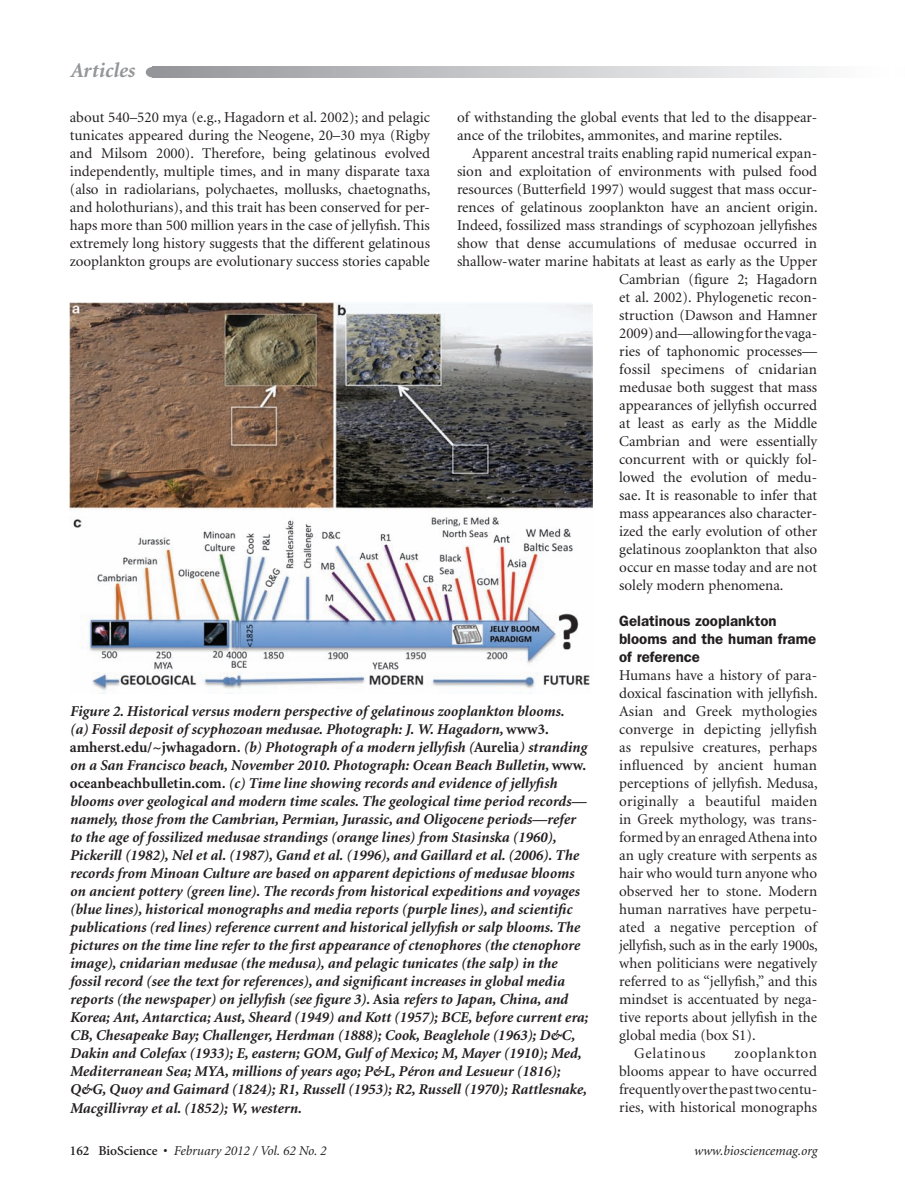
<style>
.page{position:relative;width:905px;height:1202px;background:#fff}
.page>*{position:absolute;margin:0;border:0;box-sizing:border-box;transform-origin:0 0}
.t1{font:italic 700 21px "Minion";color:#939598}
.t2{font:15px/18px "Minion";color:#231f20;text-align:justify}
.t3{font:italic 700 15px/18px "Minion";color:#231f20}
.t4{font:600 15px "Franklin Gothic";color:#231f20}
.t5{font:15px "Minion";letter-spacing:-.02em;color:#231f20}
.t6{font:15px "Minion";letter-spacing:.045em;color:#231f20}
.t7{font:italic 13.5px "Minion";color:#231f20}
.s1{font-style:normal}
.s2{font-weight:600;font-style:normal}
</style>
<div class="page">
<svg style="left:155px;top:67px;width:656px;height:10px"></svg>
<div style="left:146px;top:67px;width:13px;height:10px;background:#939598;border-radius:50%"></div>
<img style="left:70px;top:302px;width:522px;height:391px">
<p class="t1" style="left:70px;top:60px;width:66px">Articles</p>
<p class="t2" style="left:457px;top:108px;width:361px">of withstanding the global events that led to the disappear-</p>
<p class="t2" style="left:457px;top:126px;width:327px">ance of the trilobites, ammonites, and marine reptiles.</p>
<p class="t2" style="left:472px;top:144px;width:346px">Apparent ancestral traits enabling rapid numerical expan-</p>
<p class="t2" style="left:457px;top:162px;width:361px">sion and exploitation of environments with pulsed food</p>
<p class="t2" style="left:457px;top:180px;width:361px">resources (Butterfield 1997) would suggest that mass occur-</p>
<p class="t2" style="left:457px;top:198px;width:362px">rences of gelatinous zooplankton have an ancient origin.</p>
<p class="t2" style="left:457px;top:216px;width:362px">Indeed, fossilized mass strandings of scyphozoan jellyfishes</p>
<p class="t2" style="left:457px;top:234px;width:361px">show that dense accumulations of medusae occurred in</p>
<p class="t2" style="left:457px;top:252px;width:362px">shallow-water marine habitats at least as early as the Upper</p>
<p class="t2" style="left:619px;top:270px;width:199px">Cambrian (figure 2; Hagadorn</p>
<p class="t2" style="left:619px;top:288px;width:199px">et al. 2002). Phylogenetic recon-</p>
<p class="t2" style="left:619px;top:306px;width:199px">struction (Dawson and Hamner</p>
<p class="t2" style="left:619px;top:324px;width:199px">2009) and—allowing for the vaga-</p>
<p class="t2" style="left:619px;top:342px;width:199px">ries of taphonomic processes—</p>
<p class="t2" style="left:619px;top:360px;width:199px">fossil specimens of cnidarian</p>
<p class="t2" style="left:619px;top:378px;width:199px">medusae both suggest that mass</p>
<p class="t2" style="left:619px;top:396px;width:199px">appearances of jellyfish occurred</p>
<p class="t2" style="left:619px;top:414px;width:199px">at least as early as the Middle</p>
<p class="t2" style="left:619px;top:432px;width:199px">Cambrian and were essentially</p>
<p class="t2" style="left:619px;top:450px;width:199px">concurrent with or quickly fol-</p>
<p class="t2" style="left:619px;top:468px;width:199px">lowed the evolution of medu-</p>
<p class="t2" style="left:619px;top:486px;width:199px">sae. It is reasonable to infer that</p>
<p class="t2" style="left:619px;top:504px;width:199px">mass appearances also character-</p>
<p class="t2" style="left:619px;top:522px;width:199px">ized the early evolution of other</p>
<p class="t2" style="left:619px;top:540px;width:199px">gelatinous zooplankton that also</p>
<p class="t2" style="left:619px;top:558px;width:199px">occur en masse today and are not</p>
<p class="t2" style="left:619px;top:576px;width:166px">solely modern phenomena.</p>
<p class="t4" style="left:619px;top:611px;width:159px">Gelatinous zooplankton</p>
<p class="t4" style="left:619px;top:629px;width:198px">blooms and the human frame</p>
<p class="t4" style="left:619px;top:647px;width:82px">of reference</p>
<p class="t2" style="left:619px;top:666px;width:199px">Humans have a history of para-</p>
<p class="t2" style="left:619px;top:684px;width:200px">doxical fascination with jellyfish.</p>
<p class="t2" style="left:619px;top:702px;width:199px">Asian and Greek mythologies</p>
<p class="t2" style="left:619px;top:720px;width:199px">converge in depicting jellyfish</p>
<p class="t2" style="left:619px;top:738px;width:199px">as repulsive creatures, perhaps</p>
<p class="t2" style="left:619px;top:756px;width:199px">influenced by ancient human</p>
<p class="t2" style="left:619px;top:774px;width:200px">perceptions of jellyfish. Medusa,</p>
<p class="t2" style="left:619px;top:792px;width:199px">originally a beautiful maiden</p>
<p class="t2" style="left:619px;top:810px;width:199px">in Greek mythology, was trans-</p>
<p class="t2" style="left:619px;top:828px;width:199px">formed by an enraged Athena into</p>
<p class="t2" style="left:619px;top:846px;width:199px">an ugly creature with serpents as</p>
<p class="t2" style="left:619px;top:864px;width:199px">hair who would turn anyone who</p>
<p class="t2" style="left:619px;top:882px;width:199px">observed her to stone. Modern</p>
<p class="t2" style="left:619px;top:900px;width:199px">human narratives have perpetu-</p>
<p class="t2" style="left:619px;top:918px;width:199px">ated a negative perception of</p>
<p class="t5" style="left:619px;top:937px;width:200px">jellyfish, such as in the early 1900s,</p>
<p class="t2" style="left:619px;top:954px;width:199px">when politicians were negatively</p>
<p class="t2" style="left:619px;top:972px;width:199px">referred to as “jellyfish,” and this</p>
<p class="t2" style="left:619px;top:990px;width:199px">mindset is accentuated by nega-</p>
<p class="t2" style="left:619px;top:1008px;width:199px">tive reports about jellyfish in the</p>
<p class="t2" style="left:619px;top:1026px;width:138px">global media (box S1).</p>
<p class="t6" style="left:634px;top:1045px;width:73px">Gelatinous</p>
<p class="t2" style="left:70px;top:108px;width:362px">about 540–520 mya (e.g., Hagadorn et al. 2002); and pelagic tunicates appeared during the Neogene, 20–30 mya (Rigby and Milsom 2000). Therefore, being gelatinous evolved independently, multiple times, and in many disparate taxa (also in radiolarians, polychaetes, mollusks, chaetognaths, and holothurians), and this trait has been conserved for per&shy;haps more than 500 million years in the case of jellyfish. This extremely long history suggests that the different gelatinous zooplankton groups are evolutionary success stories capable</p>
<p class="t3" style="left:70px;top:703px;width:519px">Figure 2. Historical versus modern perspective of gelatinous zooplankton blooms.<br>(a) Fossil deposit of scyphozoan medusae. Photograph: J. W. Hagadorn, <span class="s1">www3. amherst.edu/~jwhagadorn</span>. (b) Photograph of a modern jellyfish (<span class="s1">Aurelia</span>) stranding on a San Francisco beach, November 2010. Photograph: Ocean Beach Bulletin, <span class="s1">www. oceanbeachbulletin.com</span>. (c) Time line showing records and evidence of jellyfish blooms over geological and modern time scales. The geological time period records— namely, those from the Cambrian, Permian, Jurassic, and Oligocene periods—refer to the age of fossilized medusae strandings (orange lines) from Stasinska (1960), Pickerill (1982), Nel et al. (1987), Gand et al. (1996), and Gaillard et al. (2006). The records from Minoan Culture are based on apparent depictions of medusae blooms on ancient pottery (green line). The records from historical expeditions and voyages (blue lines), historical monographs and media reports (purple lines), and scientific publications (red lines) reference current and historical jellyfish or salp blooms. The pictures on the time line refer to the first appearance of ctenophores (the ctenophore image), cnidarian medusae (the medusa), and pelagic tunicates (the salp) in the fossil record (see the text for references), and significant increases in global media reports (the newspaper) on jellyfish (see figure 3). <span class="s1">Asia</span> refers to Japan, China, and Korea; Ant, Antarctica; Aust, Sheard (1949) and Kott (1957); BCE, before current era; CB, Chesapeake Bay; Challenger, Herdman (1888); Cook, Beaglehole (1963); D&amp;C, Dakin and Colefax (1933); E, eastern; GOM, Gulf of Mexico; M, Mayer (1910); Med, Mediterranean Sea; MYA, millions of years ago; P&amp;L, Péron and Lesueur (1816); Q&amp;G, Quoy and Gaimard (1824); R1, Russell (1953); R2, Russell (1970); Rattlesnake, Macgillivray et al. (1852); W, western.</p>
<p class="t2" style="left:619px;top:1044px;width:199px;text-indent:115px">zooplankton blooms appear to have occurred frequently over the past two centu&shy;ries, with historical monographs</p>
<p class="t7" style="left:70px;top:1144px;width:258px"><span class="s2">162 BioScience •</span> February 2012 / Vol. 62 No. 2</p>
<p class="t7" style="left:693px;top:1144px;width:125px">www.biosciencemag.org</p>
</div>
